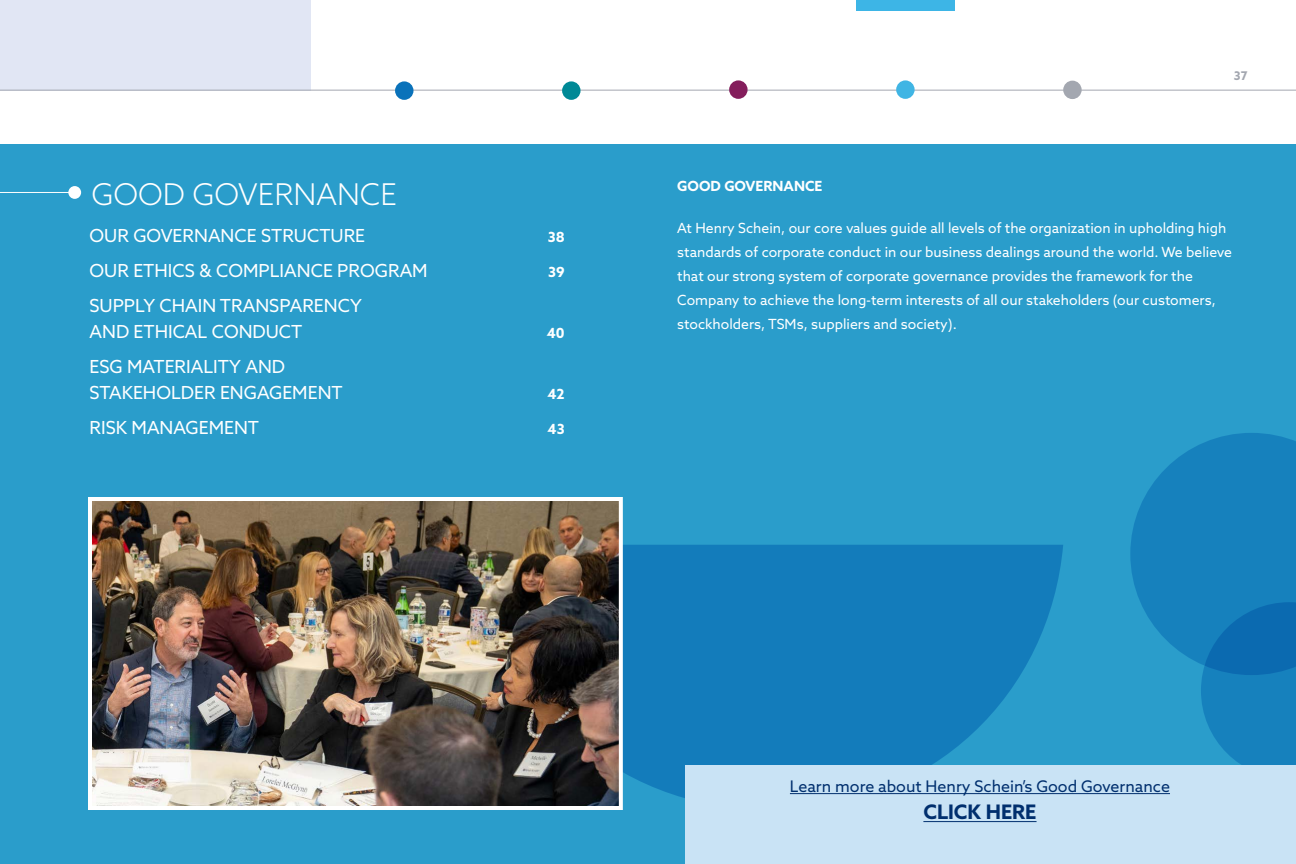
<style>
.page{position:relative;width:1296px;height:864px;background:#fff}
.page>*{position:absolute;margin:0;border:0;box-sizing:border-box;transform-origin:0 0}
.t1{font:300 30px "Azo Sans";color:#fff}
.t2{font:700 20px "Azo Sans";color:#002f6e}
.t3{font:18px/26px "Azo Sans";color:#fff}
.t4{font:16px "Azo Sans";color:#002f6e}
.t5{font:14px/24px "Azo Sans";color:#fff}
.t6{font:700 14px "Azo Sans";color:#fff}
.t7{font:700 12px "Azo Sans";color:#a3a7b0}
</style>
<div class="page">
<div style="left:0;top:0;width:310px;height:91px;background:#e1e6f4"></div>
<hr style="left:0;top:90px;width:1296px;height:1px;background:#a3a7b0">
<div style="left:1063px;top:81px;width:19px;height:18px;background:#a3a7b0;border-radius:50%"></div>
<div style="left:729px;top:80px;width:19px;height:19px;background:#841e5c;border-radius:50%"></div>
<div style="left:896px;top:80px;width:19px;height:19px;background:#40b5e4;border-radius:50%"></div>
<div style="left:562px;top:81px;width:19px;height:19px;background:#008996;border-radius:50%"></div>
<div style="left:395px;top:81px;width:18px;height:19px;background:#0a72ba;border-radius:50%"></div>
<div style="left:0;top:144px;width:1296px;height:720px;background:#2a9dcb"></div>
<hr style="left:0;top:192px;width:75px;height:1px;background:#fff">
<div style="left:68px;top:186px;width:13px;height:13px;background:#fff;border-radius:50%"></div>
<svg style="left:623px;top:545px;width:440px;height:265px;background:#157fbc"></svg>
<svg style="left:1130px;top:433px;width:166px;height:332px"></svg>
<img style="left:93px;top:502px;width:525px;height:303px">
<div style="left:88px;top:497px;width:535px;height:313px;border:4px solid #fff"></div>
<div style="left:686px;top:765px;width:610px;height:99px;background:#c9e3f5"></div>
<hr style="left:790px;top:793px;width:380px;height:1px;background:#002f6e">
<hr style="left:923px;top:821px;width:114px;height:1px;background:#002f6e">
<div style="left:856px;top:0;width:99px;height:10px;background:#3db5e6"></div>
<p class="t7" style="left:1234px;top:68px;width:15px">37</p>
<h1 class="t1" style="left:91px;top:175px;width:307px">GOOD GOVERNANCE</h1>
<p class="t6" style="left:677px;top:177px;width:147px">GOOD GOVERNANCE</p>
<p class="t5" style="left:677px;top:216px;width:556px">At Henry Schein, our core values guide all levels of the organization in upholding high standards of corporate conduct in our business dealings around the world. We believe that our strong system of corporate governance provides the framework for the Company to achieve the long-term interests of all our stakeholders (our customers, stockholders, TSMs, suppliers and society).</p>
<p class="t3" style="left:90px;top:223px;width:277px">OUR GOVERNANCE STRUCTURE</p>
<p class="t6" style="left:548px;top:228px;width:18px">38</p>
<p class="t3" style="left:90px;top:258px;width:340px">OUR ETHICS &amp; COMPLIANCE PROGRAM</p>
<p class="t6" style="left:548px;top:263px;width:18px">39</p>
<p class="t3" style="left:90px;top:293px;width:274px">SUPPLY CHAIN TRANSPARENCY<br>AND ETHICAL CONDUCT</p>
<p class="t6" style="left:547px;top:324px;width:19px">40</p>
<p class="t3" style="left:90px;top:354px;width:255px">ESG MATERIALITY AND<br>STAKEHOLDER ENGAGEMENT</p>
<p class="t6" style="left:547px;top:385px;width:19px">42</p>
<p class="t3" style="left:90px;top:415px;width:171px">RISK MANAGEMENT</p>
<p class="t6" style="left:548px;top:420px;width:19px">43</p>
<p class="t4" style="left:790px;top:776px;width:382px">Learn more about Henry Schein’s Good Governance</p>
<h2 class="t2" style="left:923px;top:799px;width:115px">CLICK HERE</h2>
</div>
